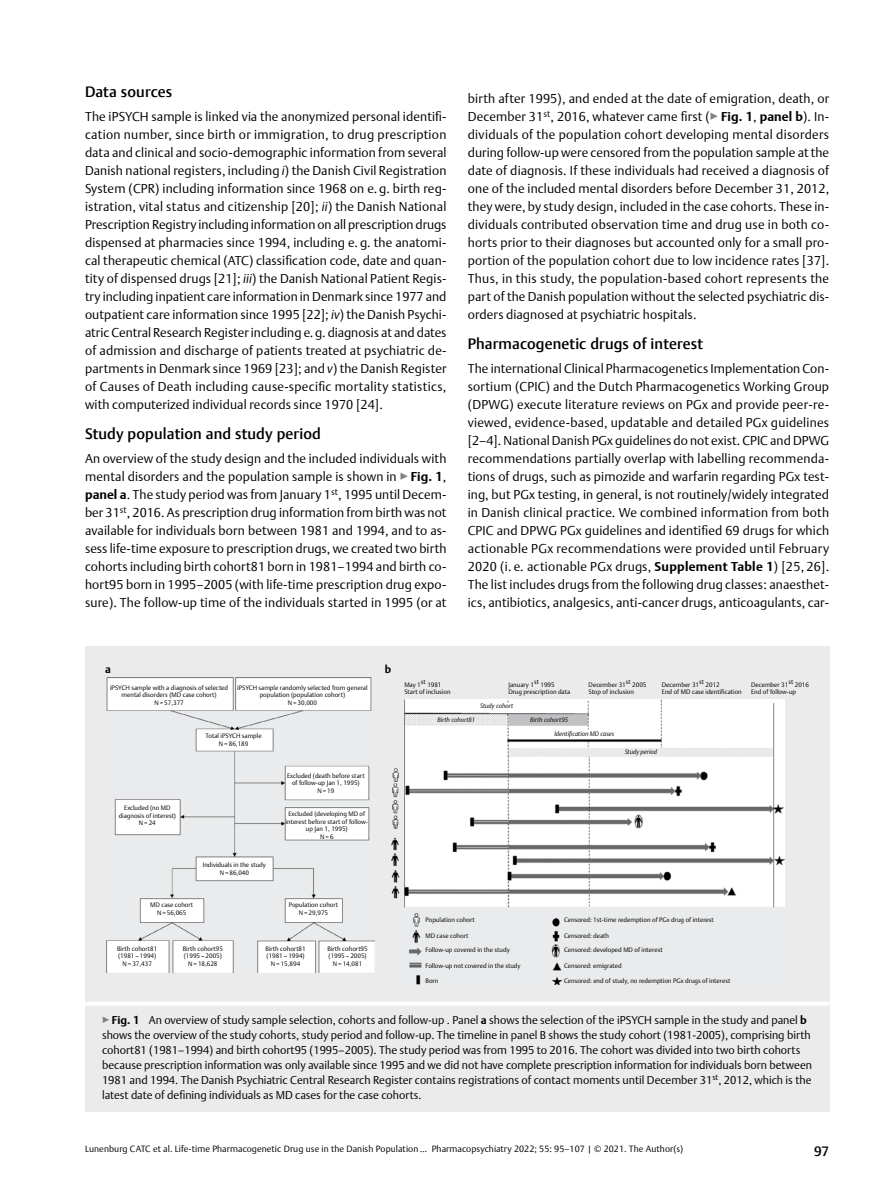
<style>
.page{position:relative;width:893px;height:1191px;background:#fff}
.page>*{position:absolute;margin:0;border:0;box-sizing:border-box;transform-origin:0 0}
.t1{font:500 15px "Thieme Argo 2011";letter-spacing:.01em;color:#000}
.t2{font:500 13.5px "Thieme Argo 2011";color:#000}
.t3{font:300 12.75px/18px "Thieme Argo 2011";letter-spacing:.01em;color:#000;text-align:justify}
.t4{font:300 11.25px/15px "Thieme Argo 2011";color:#000}
.t5{font:700 10.8px "Thieme Argo 2011";color:#000}
.t6{font:300 9px "Thieme Argo 2011";letter-spacing:.01em;color:#000}
.t7{font:300 6.3px/7.6px "Thieme Argo 2011";color:#000;text-align:center}
.t8{font:italic 300 6.3px/13px "Thieme Argo 2011";color:#000}
.s1{font-style:italic}
.s2{color:#808285}
.s3{font-weight:700}
</style>
<div class="page">
<div style="left:85px;top:646px;width:744px;height:356px;background:#ebebec"></div>
<img style="left:106px;top:677px;width:269px;height:296px">
<img style="left:391px;top:699px;width:393px;height:286px">
<div style="left:85px;top:1002px;width:744px;height:109px;background:#ebebec"></div>
<hr style="left:85px;top:1002px;width:744px;height:3px;background:#fff">
<p class="t1" style="left:85px;top:82px;width:89px">Data sources</p>
<p class="t3" style="left:85px;top:107px;width:363px">The iPSYCH sample is linked via the anonymized personal identifi&shy;cation number, since birth or immigration, to drug prescription data and clinical and socio-demographic information from several Danish national registers, including <span class="s1">i</span>) the Danish Civil Registration System (CPR) including information since 1968 on e. g. birth reg&shy;istration, vital status and citizenship [20]; <span class="s1">ii</span>) the Danish National Prescription Registry including information on all prescription drugs dispensed at pharmacies since 1994, including e. g. the anatomi&shy;cal therapeutic chemical (ATC) classification code, date and quan&shy;tity of dispensed drugs [21]; <span class="s1">iii</span>) the Danish National Patient Regis&shy;try including inpatient care information in Denmark since 1977 and outpatient care information since 1995 [22]; <span class="s1">iv</span>) the Danish Psychi&shy;atric Central Research Register including e.g. diagnosis at and dates of admission and discharge of patients treated at psychiatric de&shy;partments in Denmark since 1969 [23]; and <span class="s1">v</span>) the Danish Register of Causes of Death including cause-specific mortality statistics, with computerized individual records since 1970 [24].</p>
<p class="t1" style="left:85px;top:424px;width:237px">Study population and study period</p>
<p class="t3" style="left:85px;top:449px;width:363px">An overview of the study design and the included individuals with mental disorders and the population sample is shown in <span class="s2">▶</span><span class="s3">Fig. 1</span>, <span class="s3">panel a</span>. The study period was from January 1<sup>st</sup>, 1995 until Decem&shy;ber 31<sup>st</sup>, 2016. As prescription drug information from birth was not available for individuals born between 1981 and 1994, and to as&shy;sess life-time exposure to prescription drugs, we created two birth cohorts including birth cohort81 born in 1981–1994 and birth co&shy;hort95 born in 1995–2005 (with life-time prescription drug expo&shy;sure). The follow-up time of the individuals started in 1995 (or at</p>
<p class="t3" style="left:468px;top:89px;width:363px">birth after 1995), and ended at the date of emigration, death, or December 31<sup>st</sup>, 2016, whatever came first (<span class="s2">▶</span><span class="s3">Fig. 1</span>, <span class="s3">panel b</span>). In&shy;dividuals of the population cohort developing mental disorders during follow-up were censored from the population sample at the date of diagnosis. If these individuals had received a diagnosis of one of the included mental disorders before December 31, 2012, they were, by study design, included in the case cohorts. These in&shy;dividuals contributed observation time and drug use in both co&shy;horts prior to their diagnoses but accounted only for a small pro&shy;portion of the population cohort due to low incidence rates [37].<br>Thus, in this study, the population-based cohort represents the part of the Danish population without the selected psychiatric dis&shy;orders diagnosed at psychiatric hospitals.</p>
<p class="t1" style="left:468px;top:334px;width:237px">Pharmacogenetic drugs of interest</p>
<p class="t3" style="left:468px;top:359px;width:363px">The international Clinical Pharmacogenetics Implementation Con&shy;sortium (CPIC) and the Dutch Pharmacogenetics Working Group (DPWG) execute literature reviews on PGx and provide peer-re&shy;viewed, evidence-based, updatable and detailed PGx guidelines [2–4]. National Danish PGx guidelines do not exist. CPIC and DPWG recommendations partially overlap with labelling recommenda&shy;tions of drugs, such as pimozide and warfarin regarding PGx test&shy;ing, but PGx testing, in general, is not routinely/widely integrated in Danish clinical practice. We combined information from both CPIC and DPWG PGx guidelines and identified 69 drugs for which actionable PGx recommendations were provided until February 2020 (i. e. actionable PGx drugs, <span class="s3">Supplement Table 1</span>) [25, 26].<br>The list includes drugs from the following drug classes: anaesthet&shy;ics, antibiotics, analgesics, anti-cancer drugs, anticoagulants, car-</p>
<p class="t5" style="left:105px;top:662px;width:7px">a</p>
<p class="t5" style="left:385px;top:662px;width:8px">b</p>
<p class="t7" style="left:110px;top:683px;width:120px">iPSYCH sample with a diagnosis of selected mental disorders (MD case cohort)<br>N= 57,377</p>
<p class="t7" style="left:237px;top:683px;width:132px">iPSYCH sample randomly selected from general population (population cohort)<br>N= 30,000</p>
<p class="t7" style="left:404px;top:680px;width:48px;text-align:left">May 1st 1981<br>Start of inclusion</p>
<p class="t7" style="left:508px;top:680px;width:63px;text-align:left">January 1st 1995<br>Drug prescription data</p>
<p class="t7" style="left:662px;top:680px;width:81px;text-align:left">December 31st 2012<br>End of MD case identification</p>
<p class="t7" style="left:751px;top:680px;width:59px;text-align:left">December 31st 2016<br>End of follow-up</p>
<p class="t7" style="left:589px;top:680px;width:59px;text-align:left">December 31st 2005<br>Stop of inclusion</p>
<p class="t8" style="left:480px;top:699px;width:35px">Study cohort</p>
<p class="t7" style="left:119px;top:804px;width:59px">Excluded (no MD diagnosis of interest)<br>N=24</p>
<p class="t7" style="left:206px;top:732px;width:58px">Total iPSYCH sample<br>N= 86,189</p>
<p class="t7" style="left:203px;top:860px;width:65px">Individuals in the study<br>N= 86,040</p>
<p class="t7" style="left:287px;top:771px;width:79px">Excluded (death before start of follow-up Jan 1, 1995)<br>N=19</p>
<p class="t7" style="left:286px;top:809px;width:84px">Excluded (developing MD of interest before start of follow&shy;up Jan 1, 1995)<br>N=6</p>
<p class="t7" style="left:150px;top:901px;width:45px">MD case cohort<br>N= 56,065</p>
<p class="t7" style="left:289px;top:901px;width:51px">Population cohort<br>N= 29,975</p>
<p class="t7" style="left:117px;top:944px;width:42px">Birth cohort81 (1981 –1994)<br>N= 37,437</p>
<p class="t7" style="left:183px;top:944px;width:42px">Birth cohort95 (1995 –2005)<br>N= 18,628</p>
<p class="t7" style="left:327px;top:944px;width:42px">Birth cohort95 (1995 –2005)<br>N= 14,081</p>
<p class="t7" style="left:265px;top:944px;width:42px">Birth cohort81 (1981 –1994)<br>N= 15,894</p>
<p class="t8" style="left:437px;top:713px;width:39px">Birth cohort81</p>
<p class="t8" style="left:554px;top:713px;width:61px;text-indent:-24px">Birth cohort95<br>Identification MD cases</p>
<p class="t8" style="left:625px;top:745px;width:34px">Study period</p>
<p class="t7" style="left:425px;top:916px;width:51px">Population cohort</p>
<p class="t7" style="left:425px;top:931px;width:45px">MD case cohort</p>
<p class="t7" style="left:425px;top:945px;width:86px">Follow-up covered in the study</p>
<p class="t7" style="left:425px;top:961px;width:97px">Follow-up not covered in the study</p>
<p class="t7" style="left:425px;top:977px;width:14px">Born</p>
<p class="t7" style="left:564px;top:916px;width:151px">Censored: 1st-time redemption of PGx drug of interest</p>
<p class="t7" style="left:564px;top:931px;width:47px">Censored: death</p>
<p class="t7" style="left:564px;top:945px;width:100px">Censored: developed MD of interest</p>
<p class="t7" style="left:564px;top:961px;width:59px">Censored: emigrated</p>
<p class="t7" style="left:564px;top:977px;width:168px">Censored: end of study, no redemption PGx drugs of interest</p>
<p class="t4" style="left:102px;top:1011px;width:712px"><span class="s2">▶</span><span class="s3">Fig. 1</span> An overview of study sample selection, cohorts and follow-up . Panel <span class="s3">a</span> shows the selection of the iPSYCH sample in the study and panel <span class="s3">b </span>shows the overview of the study cohorts, study period and follow-up. The timeline in panel B shows the study cohort (1981-2005), comprising birth cohort81 (1981–1994) and birth cohort95 (1995–2005). The study period was from 1995 to 2016. The cohort was divided into two birth cohorts because prescription information was only available since 1995 and we did not have complete prescription information for individuals born between 1981 and 1994. The Danish Psychiatric Central Research Register contains registrations of contact moments until December 31<sup>st</sup>, 2012, which is the latest date of defining individuals as MD cases for the case cohorts.</p>
<p class="t6" style="left:85px;top:1143px;width:600px">Lunenburg CATC et al. Life-time Pharmacogenetic Drug use in the Danish Population … Pharmacopsychiatry 2022; 55: 95–107 | © 2021. The Author(s)</p>
<p class="t2" style="left:814px;top:1142px;width:17px">97</p>
</div>
